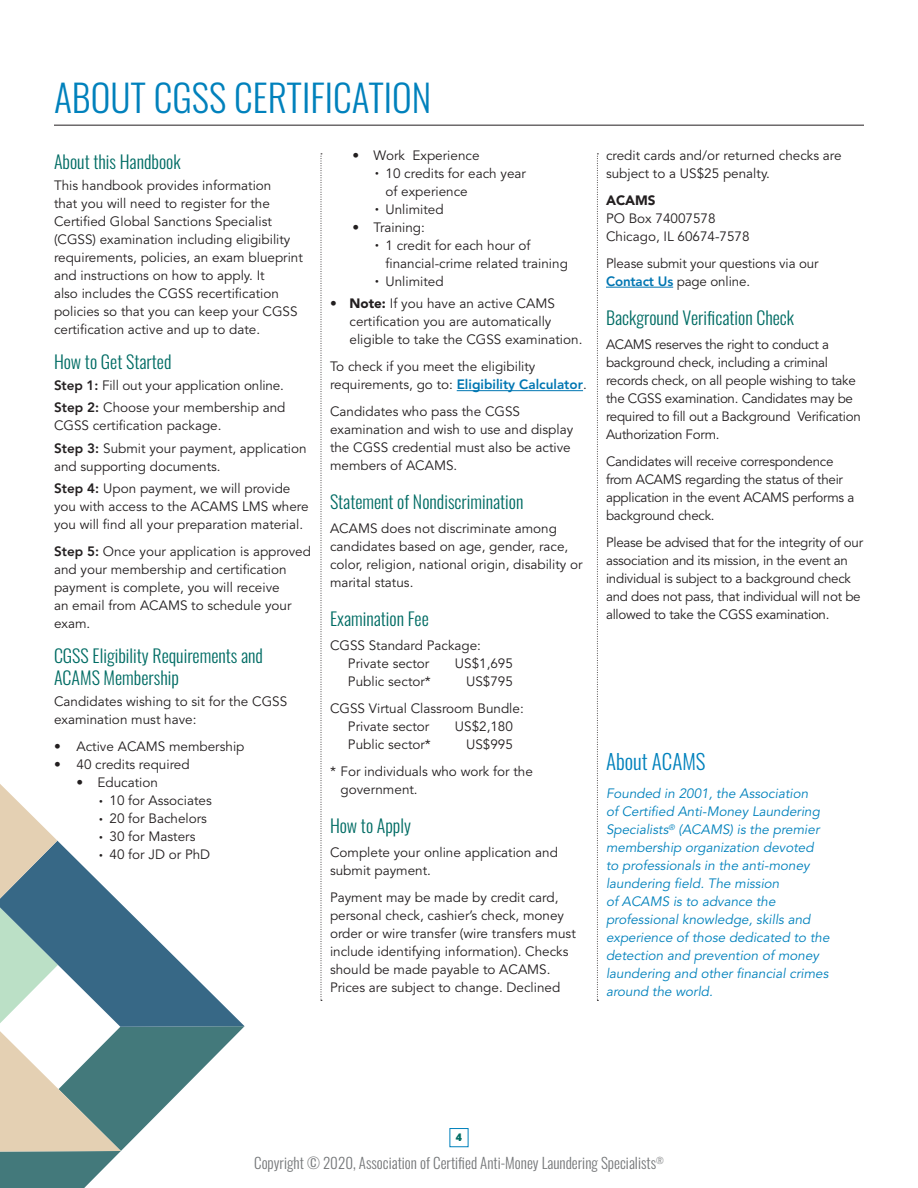
<style>
.page{position:relative;width:918px;height:1188px;background:#fff}
.page>*{position:absolute;margin:0;border:0;box-sizing:border-box;transform-origin:0 0}
.t1{font:300 37.5px "Oswald";color:#0081bc}
.t2{font:300 21px "Oswald";color:#0081bc}
.t3{font:300 18px/22.5px "Oswald";color:#006c64}
.t4{font:300 15px "Oswald";color:#757779}
.t5{font:13.5px/18px "Avenir LT Std";color:#231f20}
.t6{font:13.5px/18px "Avenir LT Std";letter-spacing:-.02em;color:#231f20}
.t7{font:italic 13.5px/18px "Avenir LT Std";color:#0081bc}
.t8{font:900 13.5px "Avenir LT Std";color:#231f20}
.t9{font:800 10.5px "Open Sans";color:#006c64}
.s1{font-weight:800}
.s2{font-size:7.5px}
.s3{font-weight:900}
.s4{font-weight:800;color:#0076b2}
</style>
<div class="page">
<div style="left:450px;top:1128px;width:18px;height:19px;border:1px solid #0081bc"></div>
<hr style="left:457px;top:390px;width:126px;height:1px;background:#0076b2">
<hr style="left:606px;top:287px;width:67px;height:1px;background:#0076b2">
<hr style="left:54px;top:125px;width:810px;height:1px;background:#231f20">
<svg style="left:321px;top:153px;width:1px;height:848px"></svg>
<svg style="left:597px;top:153px;width:1px;height:848px"></svg>
<svg style="left:0;top:841px;width:125px;height:66px;fill:#376886"></svg>
<svg style="left:0;top:784px;width:57px;height:115px"></svg>
<svg style="left:0;top:907px;width:245px;height:281px"></svg>
<h1 class="t1" style="left:54px;top:65px;width:379px">ABOUT CGSS CERTIFICATION</h1>
<h3 class="t3" style="left:54px;top:149px;width:128px">About this Handbook</h3>
<p class="t5" style="left:54px;top:177px;width:250px">This handbook provides information<br>that you will need to register for the Certified Global Sanctions Specialist (CGSS) examination including eligibility requirements, policies, an exam blueprint and instructions on how to apply. It<br>also includes the CGSS recertification policies so that you can keep your CGSS certification active and up to date.</p>
<h3 class="t3" style="left:54px;top:348px;width:119px">How to Get Started</h3>
<p class="t5" style="left:54px;top:374px;width:233px;line-height:22.5px"><span class="s1">Step 1:</span> Fill out your application online.<br><span class="s1">Step 2:</span> Choose your membership and</p>
<p class="t5" style="left:54px;top:415px;width:254px;line-height:22.5px">CGSS certification package.<br><span class="s1">Step 3:</span> Submit your payment, application</p>
<p class="t5" style="left:54px;top:455px;width:238px;line-height:22.5px">and supporting documents.<br><span class="s1">Step 4:</span> Upon payment, we will provide</p>
<p class="t5" style="left:54px;top:498px;width:256px">you with access to the ACAMS LMS where you will find all your preparation material.</p>
<p class="t5" style="left:54px;top:543px;width:259px"><span class="s1">Step 5:</span> Once your application is approved and your membership and certification payment is complete, you will receive<br>an email from ACAMS to schedule your exam.</p>
<h3 class="t3" style="left:54px;top:642px;width:210px">CGSS Eligibility Requirements and<br>ACAMS Membership</h3>
<p class="t5" style="left:54px;top:693px;width:235px">Candidates wishing to sit for the CGSS examination must have:</p>
<p class="t5" style="left:54px;top:738px;width:192px">• Active ACAMS membership</p>
<p class="t5" style="left:54px;top:756px;width:137px">• 40 credits required</p>
<p class="t5" style="left:77px;top:774px;width:83px">• Education</p>
<p class="t5" style="left:99px;top:792px;width:114px"><span class="s2">•</span> 10 for Associates</p>
<p class="t5" style="left:99px;top:810px;width:110px"><span class="s2">•</span> 20 for Bachelors</p>
<p class="t5" style="left:99px;top:828px;width:98px"><span class="s2">•</span> 30 for Masters</p>
<p class="t5" style="left:99px;top:846px;width:113px"><span class="s2">•</span> 40 for JD or PhD</p>
<p class="t5" style="left:353px;top:147px;width:129px">• Work Experience</p>
<p class="t5" style="left:386px;top:165px;width:142px;text-indent:-11px"><span class="s2">•</span> 10 credits for each year of experience</p>
<p class="t5" style="left:375px;top:201px;width:70px"><span class="s2">•</span> Unlimited</p>
<p class="t5" style="left:353px;top:219px;width:74px">• Training:</p>
<p class="t5" style="left:386px;top:237px;width:184px;text-indent:-11px"><span class="s2">•</span> 1 credit for each hour of financial-crime related training</p>
<p class="t5" style="left:375px;top:273px;width:70px"><span class="s2">•</span> Unlimited</p>
<p class="t5" style="left:350px;top:295px;width:234px;text-indent:-20px">• <span class="s3">Note:</span> If you have an active CAMS certification you are automatically eligible to take the CGSS examination.</p>
<p class="t5" style="left:330px;top:358px;width:258px">To check if you meet the eligibility requirements, go to: <span class="s4">Eligibility Calculator</span>.</p>
<p class="t5" style="left:330px;top:403px;width:245px">Candidates who pass the CGSS examination and wish to use and display the CGSS credential must also be active members of ACAMS.</p>
<h3 class="t3" style="left:330px;top:489px;width:195px">Statement of Nondiscrimination</h3>
<p class="t5" style="left:330px;top:520px;width:254px">ACAMS does not discriminate among candidates based on age, gender, race, color, religion, national origin, disability or marital status.</p>
<h3 class="t3" style="left:330px;top:606px;width:100px">Examination Fee</h3>
<p class="t5" style="left:348px;top:637px;width:135px;text-indent:-18px">CGSS Standard Package:<br>Private sector</p>
<p class="t5" style="left:455px;top:655px;width:60px">US$1,695</p>
<p class="t5" style="left:330px;top:669px;width:195px;line-height:27px;text-indent:136px">US$795<br>CGSS Virtual Classroom Bundle:</p>
<p class="t5" style="left:348px;top:718px;width:83px">Private sector</p>
<p class="t5" style="left:455px;top:718px;width:60px">US$2,180</p>
<p class="t5" style="left:348px;top:736px;width:84px">Public sector*</p>
<p class="t5" style="left:348px;top:673px;width:84px">Public sector*</p>
<p class="t5" style="left:330px;top:732px;width:204px;line-height:27px;text-indent:136px">US$995<br>* For individuals who work for the</p>
<p class="t5" style="left:340px;top:781px;width:79px">government.</p>
<h3 class="t3" style="left:330px;top:813px;width:82px">How to Apply</h3>
<p class="t5" style="left:330px;top:844px;width:230px">Complete your online application and submit payment.</p>
<p class="t5" style="left:330px;top:889px;width:247px">Payment may be made by credit card, personal check, cashier’s check, money order or wire transfer (wire transfers must include identifying information). Checks should be made payable to ACAMS.<br>Prices are subject to change. Declined</p>
<p class="t5" style="left:606px;top:147px;width:237px">credit cards and/or returned checks are subject to a US$25 penalty.</p>
<p class="t8" style="left:606px;top:192px;width:51px">ACAMS</p>
<p class="t5" style="left:606px;top:210px;width:145px">PO Box 74007578<br>Chicago, IL 60674-7578</p>
<p class="t5" style="left:606px;top:255px;width:214px">Please submit your questions via our<br><span class="s4">Contact Us</span> page online.</p>
<h3 class="t3" style="left:606px;top:304px;width:190px">Background Verification Check</h3>
<p class="t6" style="left:606px;top:336px;width:256px">ACAMS reserves the right to conduct a background check, including a criminal records check, on all people wishing to take the CGSS examination. Candidates may be required to fill out a Background Verification Authorization Form.</p>
<p class="t6" style="left:606px;top:453px;width:250px">Candidates will receive correspondence from ACAMS regarding the status of their application in the event ACAMS performs a background check.</p>
<p class="t6" style="left:606px;top:534px;width:259px">Please be advised that for the integrity of our association and its mission, in the event an individual is subject to a background check and does not pass, that individual will not be allowed to take the CGSS examination.</p>
<h2 class="t2" style="left:606px;top:743px;width:101px">About ACAMS</h2>
<p class="t7" style="left:606px;top:785px;width:225px">Founded in 2001, the Association<br>of Certified Anti-Money Laundering<br>Specialists<sup>®</sup> (ACAMS) is the premier membership organization devoted to professionals in the anti-money laundering field. The mission<br>of ACAMS is to advance the professional knowledge, skills and experience of those dedicated to the detection and prevention of money laundering and other financial crimes around the world.</p>
<p class="t9" style="left:456px;top:1129px;width:8px">4</p>
<p class="t4" style="left:254px;top:1149px;width:411px">Copyright © 2020, Association of Certified Anti-Money Laundering Specialists<sup>®</sup></p>
</div>
